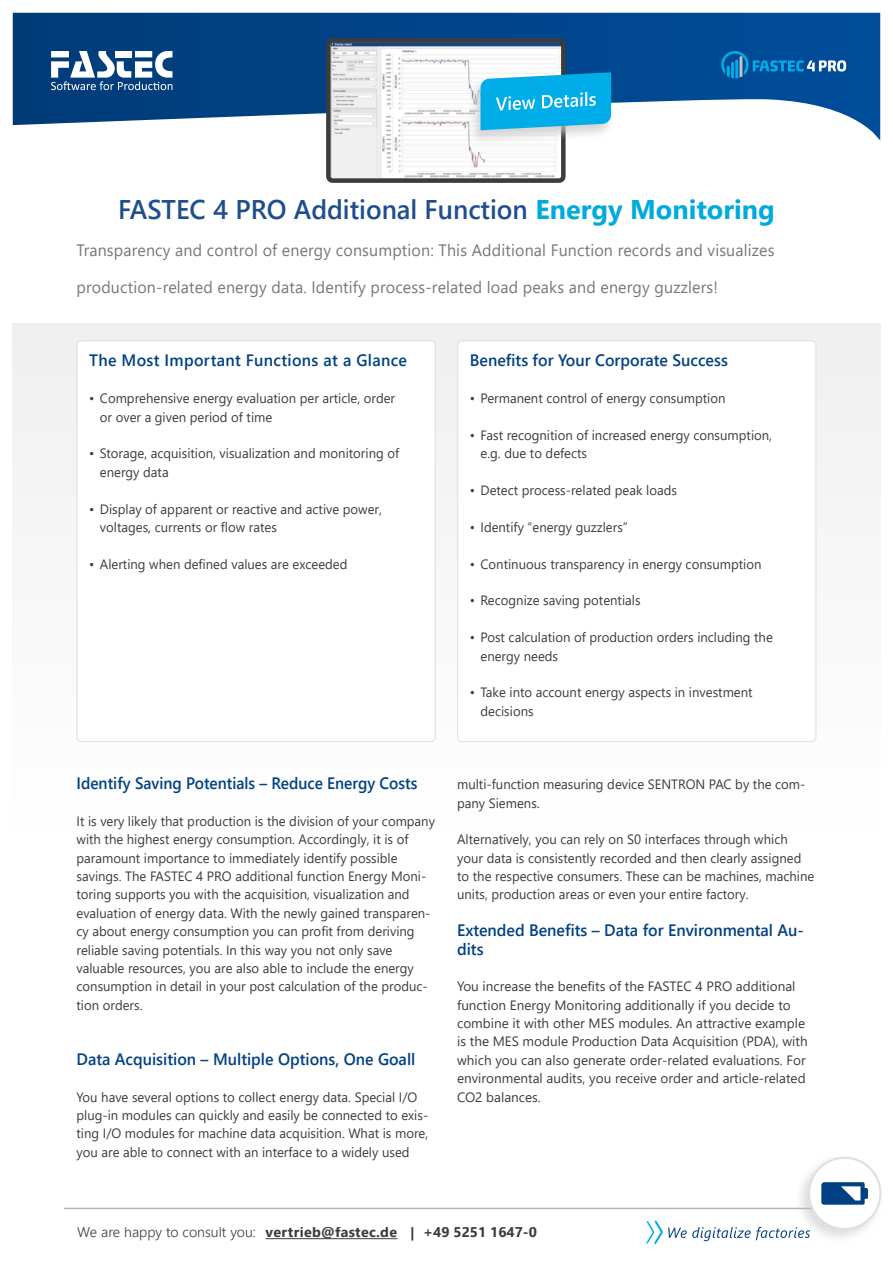
<style>
.page{position:relative;width:893px;height:1263px;background:#fff}
.page>*{position:absolute;margin:0;border:0;box-sizing:border-box;transform-origin:0 0}
.t1{font:600 27px "Segoe UI";color:#1f4e8e}
.t2{font:16.5px "Segoe UI";letter-spacing:.01em;color:#767877}
.t3{font:600 16.5px/18.3px "Segoe UI";color:#004184}
.t4{font:600 16.5px "Segoe UI";color:#004184;scale:.94 1}
.t5{font:600 16.5px "Segoe UI";letter-spacing:.02em;color:#004184}
.t6{font:700 14.25px "Segoe UI";letter-spacing:.02em;color:#3c3c3b}
.t7{font:13.5px/18.3px "Segoe UI";color:#3c3c3b}
.s1{font-weight:700;color:#00aadc}
.s2{font-weight:300}
</style>
<div class="page">
<div style="left:13px;top:323px;width:867px;height:525px;background:linear-gradient(to right,#fbfbfb,#fbfbfb)"></div>
<hr style="left:64px;top:1208px;width:765px;height:1px;background:#b5b5b5">
<svg style="left:646px;top:1220px;width:148px;height:24px"></svg>
<svg style="left:13px;top:13px;width:867px;height:128px"></svg>
<svg style="left:51px;top:51px;width:122px;height:39px"></svg>
<svg style="left:721px;top:51px;width:125px;height:27px"></svg>
<hr style="left:266px;top:1238px;width:131px;height:1px;background:#3c3c3b">
<div style="left:794px;top:1154px;width:90px;height:90px;background:#c3c2c2;opacity:.53"></div>
<div style="left:809px;top:1158px;width:71px;height:71px;background:#fff;border-radius:50%"></div>
<div style="left:808px;top:1157px;width:73px;height:73px;border:2px solid #e1e0e0;border-radius:50%"></div>
<div style="left:77px;top:341px;width:358px;height:400px;background:#fff;border-radius:4px"></div>
<div style="left:77px;top:340px;width:359px;height:402px;border:1px solid #e1e0e0;border-radius:4px"></div>
<div style="left:458px;top:341px;width:358px;height:400px;background:#fff;border-radius:4px"></div>
<div style="left:457px;top:340px;width:359px;height:402px;border:1px solid #e1e0e0;border-radius:4px"></div>
<img style="left:331px;top:43px;width:230px;height:135px">
<div style="left:326px;top:38px;width:240px;height:145px;border:4px solid #3c3c3b;border-radius:4px"></div>
<svg style="left:821px;top:1182px;width:47px;height:23px"></svg>
<div style="left:468px;top:72px;width:147px;height:74px;background:#c9c8c8;opacity:.75"></div>
<svg style="left:480px;top:72px;width:131px;height:58px"></svg>
<h1 class="t1" style="left:118px;top:184px;width:658px">FASTEC 4 PRO Additional Function <span class="s1">Energy Monitoring</span></h1>
<p class="t2" style="left:77px;top:235px;width:700px">Transparency and control of energy consumption: This Additional Function records and visualizes</p>
<p class="t2" style="left:77px;top:272px;width:643px">production-related energy data. Identify process-related load peaks and energy guzzlers!</p>
<p class="t5" style="left:89px;top:345px;width:319px">The Most Important Functions at a Glance</p>
<p class="t7" style="left:100px;top:388px;width:297px;text-indent:-11px">• Comprehensive energy evaluation per article, order or over a given period of time</p>
<p class="t7" style="left:100px;top:443px;width:301px;text-indent:-11px">• Storage, acquisition, visualization and monitoring of energy data</p>
<p class="t7" style="left:100px;top:498px;width:284px;text-indent:-11px">• Display of apparent or reactive and active power, voltages, currents or flow rates</p>
<p class="t7" style="left:89px;top:553px;width:260px">• Alerting when defined values are exceeded</p>
<p class="t3" style="left:470px;top:350px;width:260px">Benefits for Your Corporate Success</p>
<p class="t7" style="left:470px;top:388px;width:257px">• Permanent control of energy consumption</p>
<p class="t7" style="left:480px;top:425px;width:293px;text-indent:-11px">• Fast recognition of increased energy consumption, e.g. due to defects</p>
<p class="t7" style="left:470px;top:480px;width:209px">• Detect process-related peak loads</p>
<p class="t7" style="left:470px;top:517px;width:159px">• Identify “energy guzzlers”</p>
<p class="t7" style="left:470px;top:553px;width:293px">• Continuous transparency in energy consumption</p>
<p class="t7" style="left:470px;top:590px;width:172px">• Recognize saving potentials</p>
<p class="t7" style="left:480px;top:627px;width:294px;text-indent:-11px">• Post calculation of production orders including the energy needs</p>
<p class="t7" style="left:480px;top:682px;width:274px;text-indent:-11px">• Take into account energy aspects in investment decisions</p>
<p class="t4" style="left:77px;top:768px;width:364px">Identify Saving Potentials – Reduce Energy Costs</p>
<p class="t7" style="left:77px;top:811px;width:360px">It is very likely that production is the division of your company with the highest energy consumption. Accordingly, it is of paramount importance to immediately identify possible savings. The FASTEC 4 PRO additional function Energy Moni&shy;toring supports you with the acquisition, visualization and evaluation of energy data. With the newly gained transparen&shy;cy about energy consumption you can profit from deriving reliable saving potentials. In this way you not only save valuable resources, you are also able to include the energy consumption in detail in your post calculation of the produc&shy;tion orders.</p>
<p class="t3" style="left:77px;top:1048px;width:340px">Data Acquisition – Multiple Options, One Goall</p>
<p class="t7" style="left:77px;top:1086px;width:353px">You have several options to collect energy data. Special I/O plug-in modules can quickly and easily be connected to exis&shy;ting I/O modules for machine data acquisition. What is more, you are able to connect with an interface to a widely used</p>
<p class="t7" style="left:457px;top:774px;width:350px">multi-function measuring device SENTRON PAC by the com&shy;pany Siemens.</p>
<p class="t7" style="left:457px;top:829px;width:359px">Alternatively, you can rely on S0 interfaces through which your data is consistently recorded and then clearly assigned to the respective consumers. These can be machines, machine units, production areas or even your entire factory.</p>
<p class="t3" style="left:457px;top:920px;width:348px">Extended Benefits – Data for Environmental Au&shy;dits</p>
<p class="t7" style="left:457px;top:976px;width:352px">You increase the benefits of the FASTEC 4 PRO additional function Energy Monitoring additionally if you decide to combine it with other MES modules. An attractive example is the MES module Production Data Acquisition (PDA), with which you can also generate order-related evaluations. For environmental audits, you receive order and article-related CO2 balances.</p>
<p class="t6" style="left:77px;top:1219px;width:461px"><span class="s2">We are happy to consult you:</span> vertrieb@fastec.de | +49 5251 1647-0</p>
</div>
